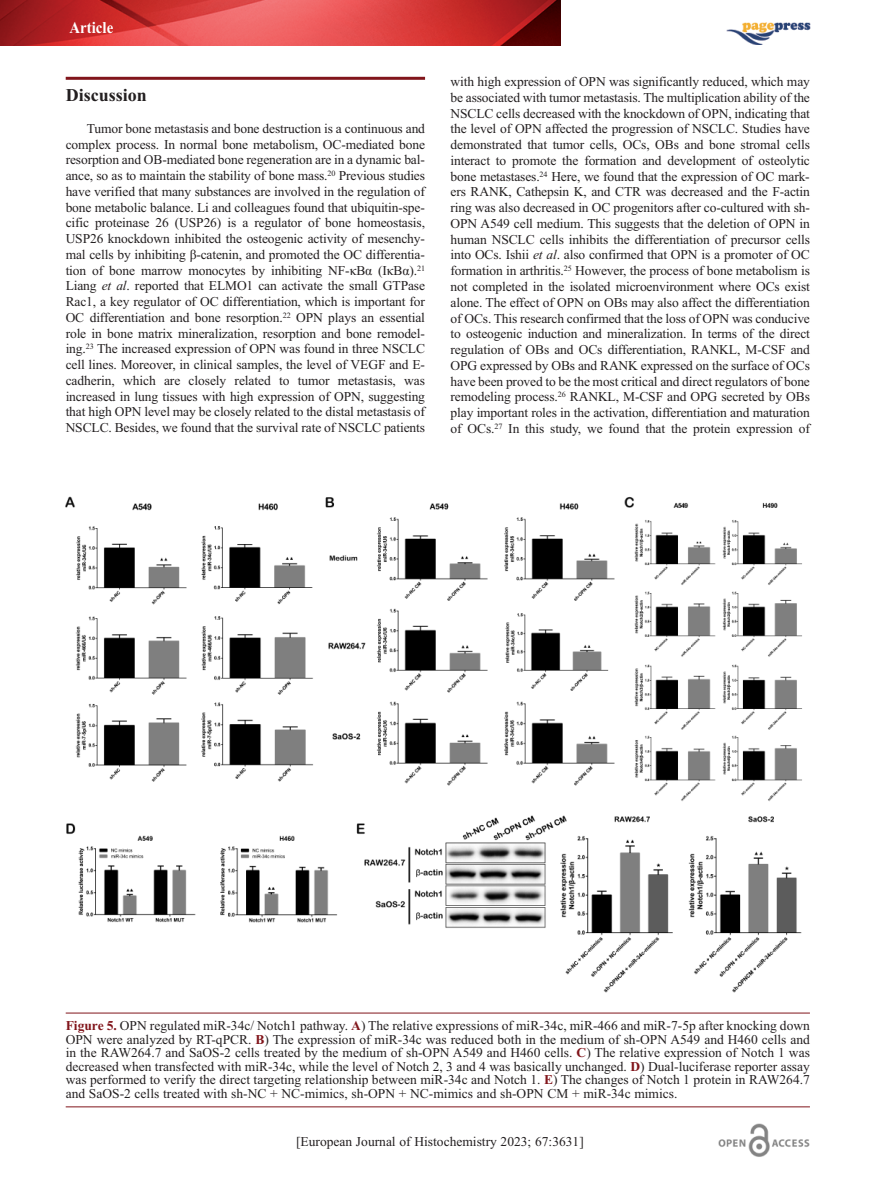
<style>
.page{position:relative;width:894px;height:1191px;background:#fff}
.page>*{position:absolute;margin:0;border:0;box-sizing:border-box;transform-origin:0 0}
.t1{font:700 18px "Times New Roman";color:#231f20}
.t2{font:700 16.5px "Times New Roman";color:#fff;scale:.9 1}
.t3{font:13.5px/15.8px "Times New Roman";letter-spacing:-.01em;color:#231f20;text-align:justify}
.s1{font-style:italic}
.s2{font-weight:700;color:#81151b}
</style>
<div class="page">
<svg style="left:0;top:0;width:560px;height:45px;background:#cb3b3b"></svg>
<img style="left:718px;top:1123px;width:92px;height:34px">
<hr style="left:66px;top:77px;width:359px;height:3px;background:#81151b">
<img style="left:726px;top:22px;width:85px;height:23px">
<hr style="left:66px;top:1012px;width:744px;height:1px;background:#81151b">
<hr style="left:66px;top:1106px;width:744px;height:1px;background:#81151b">
<img style="left:66px;top:496px;width:736px;height:497px">
<p class="t2" style="left:70px;top:17px;width:50px">Article</p>
<h1 class="t1" style="left:66px;top:84px;width:83px">Discussion</h1>
<p class="t3" style="left:66px;top:120px;width:361px;text-indent:21px">Tumor bone metastasis and bone destruction is a continuous and complex process. In normal bone metabolism, OC-mediated bone resorption and OB-mediated bone regeneration are in a dynamic bal&shy;ance, so as to maintain the stability of bone mass.<sup>20</sup> Previous studies have verified that many substances are involved in the regulation of bone metabolic balance. Li and colleagues found that ubiquitin-spe&shy;cific proteinase 26 (USP26) is a regulator of bone homeostasis, USP26 knockdown inhibited the osteogenic activity of mesenchy&shy;mal cells by inhibiting β-catenin, and promoted the OC differentia&shy;tion of bone marrow monocytes by inhibiting NF-κBα (IκBα).<sup>21<br></sup>Liang <span class="s1">et al</span>. reported that ELMO1 can activate the small GTPase Rac1, a key regulator of OC differentiation, which is important for OC differentiation and bone resorption.<sup>22</sup> OPN plays an essential role in bone matrix mineralization, resorption and bone remodel&shy;ing.<sup>23</sup> The increased expression of OPN was found in three NSCLC cell lines. Moreover, in clinical samples, the level of VEGF and E&shy;cadherin, which are closely related to tumor metastasis, was increased in lung tissues with high expression of OPN, suggesting that high OPN level may be closely related to the distal metastasis of NSCLC. Besides, we found that the survival rate of NSCLC patients</p>
<p class="t3" style="left:451px;top:74px;width:361px">with high expression of OPN was significantly reduced, which may be associated with tumor metastasis. The multiplication ability of the NSCLC cells decreased with the knockdown of OPN, indicating that the level of OPN affected the progression of NSCLC. Studies have demonstrated that tumor cells, OCs, OBs and bone stromal cells interact to promote the formation and development of osteolytic bone metastases.<sup>24</sup> Here, we found that the expression of OC mark&shy;ers RANK, Cathepsin K, and CTR was decreased and the F-actin ring was also decreased in OC progenitors after co-cultured with sh-OPN A549 cell medium. This suggests that the deletion of OPN in human NSCLC cells inhibits the differentiation of precursor cells into OCs. Ishii <span class="s1">et al</span>. also confirmed that OPN is a promoter of OC formation in arthritis.<sup>25</sup> However, the process of bone metabolism is not completed in the isolated microenvironment where OCs exist alone. The effect of OPN on OBs may also affect the differentiation of OCs. This research confirmed that the loss of OPN was conducive to osteogenic induction and mineralization. In terms of the direct regulation of OBs and OCs differentiation, RANKL, M-CSF and OPG expressed by OBs and RANK expressed on the surface of OCs have been proved to be the most critical and direct regulators of bone remodeling process.<sup>26</sup> RANKL, M-CSF and OPG secreted by OBs play important roles in the activation, differentiation and maturation of OCs.<sup>27</sup> In this study, we found that the protein expression of</p>
<p class="t3" style="left:66px;top:1019px;width:746px;line-height:13.5px"><span class="s2">Figure 5.</span> OPN regulated miR-34c/ Notch1 pathway. <span class="s2">A</span>) The relative expressions of miR-34c, miR-466 and miR-7-5p after knocking down OPN were analyzed by RT-qPCR. <span class="s2">B</span>) The expression of miR-34c was reduced both in the medium of sh-OPN A549 and H460 cells and in the RAW264.7 and SaOS-2 cells treated by the medium of sh-OPN A549 and H460 cells. <span class="s2">C</span>) The relative expression of Notch 1 was decreased when transfected with miR-34c, while the level of Notch 2, 3 and 4 was basically unchanged. <span class="s2">D</span>) Dual-luciferase reporter assay was performed to verify the direct targeting relationship between miR-34c and Notch 1. <span class="s2">E</span>) The changes of Notch 1 protein in RAW264.7 and SaOS-2 cells treated with sh-NC + NC-mimics, sh-OPN + NC-mimics and sh-OPN CM + miR-34c mimics.</p>
<p class="t3" style="left:296px;top:1133px;width:289px">[European Journal of Histochemistry 2023; 67:3631]</p>
</div>
